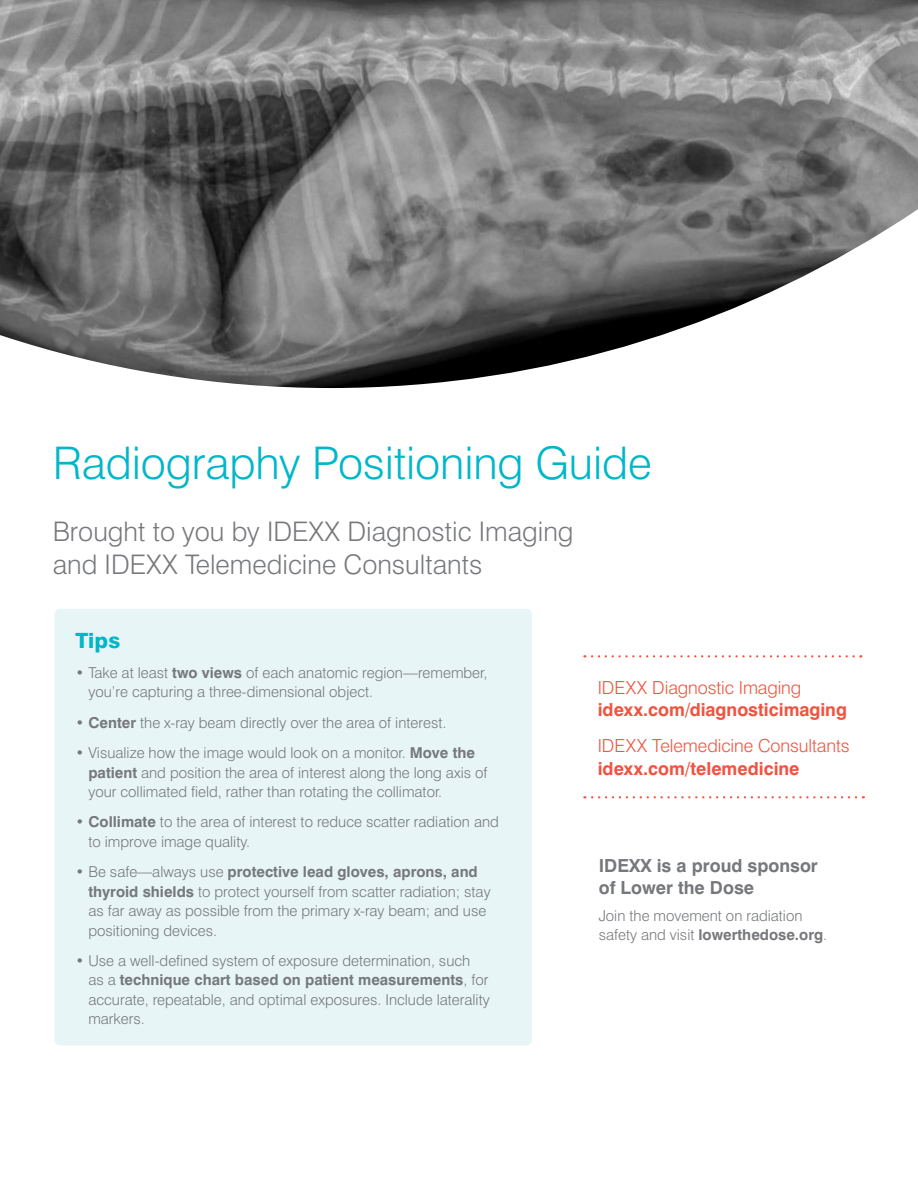
<style>
.page{position:relative;width:918px;height:1188px;background:#fff}
.page>*{position:absolute;margin:0;border:0;box-sizing:border-box;transform-origin:0 0}
.t1{font:300 45px "Swiss 721 BT";letter-spacing:-.005em;color:#00b7c9}
.t2{font:300 27px/33px "Swiss 721 BT";color:#76787b}
.t3{font:800 21px "Swiss 721 BT";color:#00b7c9}
.t4{font:300 18px "Swiss 721 BT";letter-spacing:-.005em;color:#f0533f}
.t5{font:700 18px "Swiss 721 BT";color:#f0533f}
.t6{font:700 18px/22.5px "Swiss 721 BT";color:#76787b}
.t7{font:300 15px/19.5px "Swiss 721 BT";color:#76787b}
.s1{font-weight:700}
</style>
<div class="page">
<svg style="left:584px;top:796px;width:272px;height:2px"></svg>
<svg style="left:584px;top:655px;width:270px;height:2px"></svg>
<img style="left:0;top:0;width:918px;height:388px">
<div style="left:54px;top:609px;width:478px;height:436px;background:#e7f5f7;border-radius:5px"></div>
<h1 class="t1" style="left:53px;top:435px;width:601px">Radiography Positioning Guide</h1>
<h2 class="t2" style="left:53px;top:515px;width:522px">Brought to you by IDEXX Diagnostic Imaging and IDEXX Telemedicine Consultants</h2>
<h3 class="t3" style="left:76px;top:627px;width:46px">Tips</h3>
<p class="t7" style="left:88px;top:663px;width:400px;text-indent:-13px">• Take at least <span class="s1">two views</span> of each anatomic region—remember, you’re capturing a three-dimensional object.</p>
<p class="t7" style="left:76px;top:713px;width:372px">• <span class="s1">Center</span> the x-ray beam directly over the area of interest.</p>
<p class="t7" style="left:88px;top:743px;width:401px;text-indent:-13px">• Visualize how the image would look on a monitor. <span class="s1">Move the patient</span> and position the area of interest along the long axis of your collimated field, rather than rotating the collimator.</p>
<p class="t7" style="left:88px;top:812px;width:412px;text-indent:-13px">• <span class="s1">Collimate</span> to the area of interest to reduce scatter radiation and to improve image quality.</p>
<p class="t7" style="left:88px;top:862px;width:404px;text-indent:-13px">• Be safe—always use <span class="s1">protective lead gloves, aprons, and thyroid shields</span> to protect yourself from scatter radiation; stay as far away as possible from the primary x-ray beam; and use positioning devices.</p>
<p class="t7" style="left:88px;top:951px;width:403px;text-indent:-13px">• Use a well-defined system of exposure determination, such<br>as a <span class="s1">technique chart based on patient measurements</span>, for accurate, repeatable, and optimal exposures. Include laterality markers.</p>
<p class="t4" style="left:598px;top:676px;width:205px">IDEXX Diagnostic Imaging</p>
<p class="t5" style="left:598px;top:699px;width:251px">idexx.com/diagnosticimaging</p>
<p class="t4" style="left:598px;top:735px;width:253px">IDEXX Telemedicine Consultants</p>
<p class="t5" style="left:598px;top:757px;width:203px">idexx.com/telemedicine</p>
<p class="t6" style="left:599px;top:854px;width:221px">IDEXX is a proud sponsor of Lower the Dose</p>
<p class="t7" style="left:599px;top:905px;width:230px">Join the movement on radiation safety and visit <span class="s1">lowerthedose.org</span>.</p>
</div>
